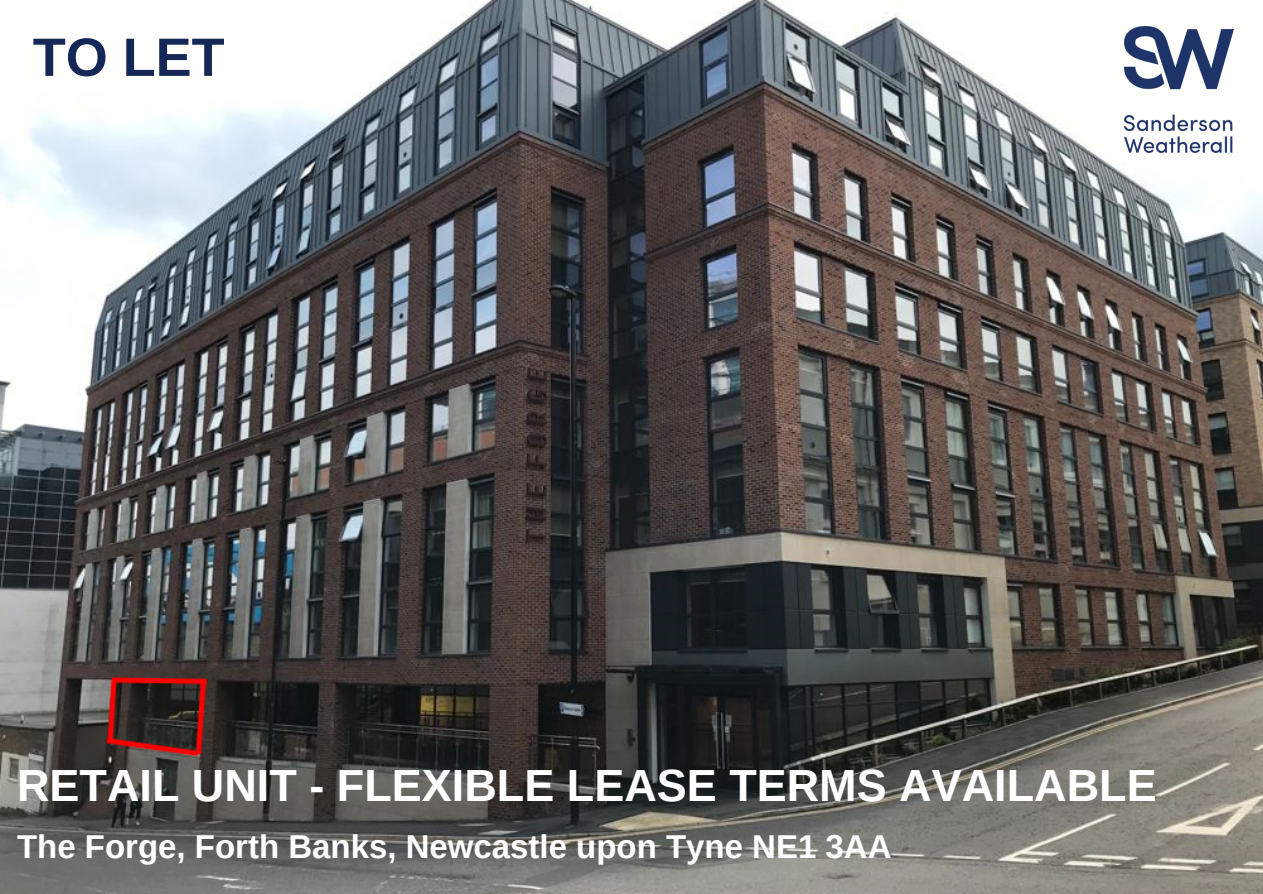
<style>
.page{position:relative;width:1263px;height:894px;background:#fff}
.page>*{position:absolute;margin:0;border:0;box-sizing:border-box;transform-origin:0 0}
.t1{font:700 54px "Arimo";color:#142757}
.t2{font:700 45px "Arimo";color:#fff}
.t3{font:700 33px "Arimo";color:#fff}
</style>
<div class="page">
<img style="left:0;top:0;width:1263px;height:893px">
<img style="left:1124px;top:26px;width:109px;height:126px">
<h1 class="t1" style="left:33px;top:27px;width:193px">TO LET</h1>
<p class="t2" style="left:17px;top:759px;width:1141px">RETAIL UNIT - FLEXIBLE LEASE TERMS AVAILABLE</p>
<p class="t3" style="left:17px;top:827px;width:876px">The Forge, Forth Banks, Newcastle upon Tyne NE1 3AA</p>
</div>
